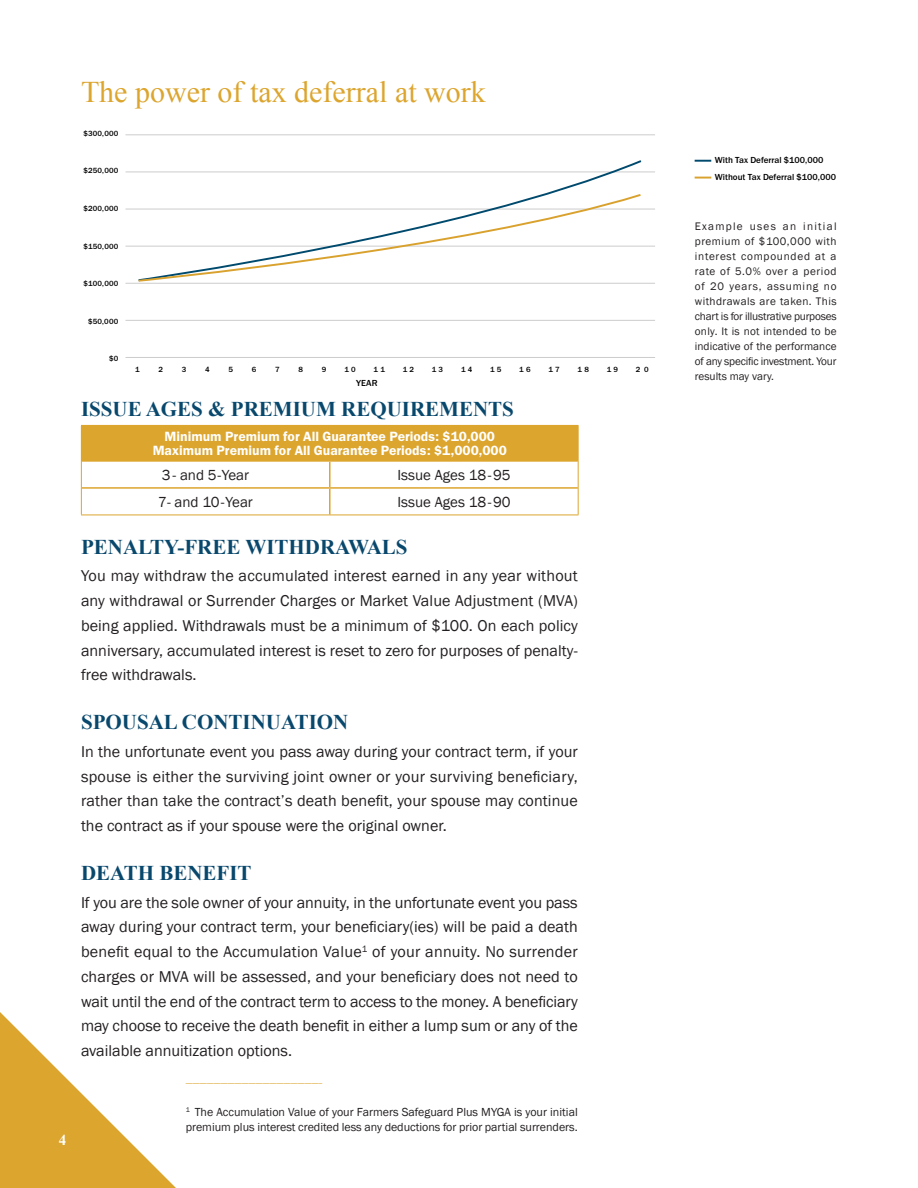
<style>
.page{position:relative;width:918px;height:1188px;background:#fff}
.page>*{position:absolute;margin:0;border:0;box-sizing:border-box;transform-origin:0 0}
.subheads{font:30px "Times New Roman";color:#dca52e}
.sub_sub{font:700 21px "Times New Roman";color:#09486d}
.body_text{font:16.2px/24.8px "Franklin Gothic";color:#231f20;text-align:justify}
.body_text-2{font:15px "Franklin Gothic";color:#231f20}
.t1{font:700 15px "Times New Roman";color:#fff}
.body_text-3{font:13.8px "Franklin Gothic URW Dem";color:#fff}
.disclosure{font:12px/15px "Franklin Gothic";letter-spacing:-.005em;color:#231f20}
.disclosure-2{font:11.25px/15px "Franklin Gothic";letter-spacing:-.015em;color:#231f20;text-align:justify}
.t2{font:500 9.15px/16.8px "Franklin Gothic URW";color:#000}
.t3{font:500 7.8px "Franklin Gothic URW";letter-spacing:.02em;color:#000}
.disclosure-3{font:7.05px "Franklin Gothic";color:#dca52e}
</style>
<div class="page">
<svg style="left:0;top:1012px;width:176px;height:176px"></svg>
<div style="left:81px;top:425px;width:497px;height:36px;background:#dca52e"></div>
<hr style="left:330px;top:425px;width:249px;height:1px;background:#dca52e">
<hr style="left:578px;top:426px;width:1px;height:35px;background:#dca52e">
<hr style="left:82px;top:460px;width:248px;height:2px;background:#dca52e">
<hr style="left:82px;top:487px;width:248px;height:2px;background:#dca52e">
<svg style="left:81px;top:461px;width:1px;height:54px"></svg>
<hr style="left:81px;top:515px;width:249px;height:1px;background:#dca52e">
<hr style="left:330px;top:460px;width:248px;height:2px;background:#dca52e">
<hr style="left:329px;top:462px;width:2px;height:25px;background:#dca52e">
<hr style="left:330px;top:487px;width:248px;height:2px;background:#dca52e">
<hr style="left:329px;top:489px;width:2px;height:26px;background:#dca52e">
<svg style="left:578px;top:461px;width:1px;height:54px"></svg>
<hr style="left:330px;top:515px;width:249px;height:1px;background:#dca52e">
<hr style="left:125px;top:357px;width:530px;height:1px;background:#ccc">
<hr style="left:125px;top:320px;width:530px;height:1px;background:#ccc">
<hr style="left:125px;top:283px;width:530px;height:1px;background:#ccc">
<hr style="left:125px;top:246px;width:530px;height:1px;background:#ccc">
<hr style="left:125px;top:209px;width:530px;height:1px;background:#ccc">
<hr style="left:125px;top:171px;width:530px;height:1px;background:#ccc">
<hr style="left:125px;top:134px;width:530px;height:1px;background:#ccc">
<svg style="left:137px;top:160px;width:506px;height:32px"></svg>
<svg style="left:137px;top:192px;width:506px;height:91px"></svg>
<svg style="left:695px;top:160px;width:16px;height:2px"></svg>
<svg style="left:695px;top:177px;width:16px;height:2px"></svg>
<p class="t1" style="left:59px;top:1129px;width:9px">4</p>
<p class="subheads" style="left:81px;top:72px;width:406px">The power of tax deferral at work</p>
<p class="t3" style="left:83px;top:128px;width:36px">$300,000</p>
<p class="t3" style="left:83px;top:166px;width:36px">$250,000</p>
<p class="t3" style="left:83px;top:204px;width:36px">$200,000</p>
<p class="t3" style="left:83px;top:241px;width:36px">$150,000</p>
<p class="t3" style="left:83px;top:279px;width:36px">$100,000</p>
<p class="t3" style="left:88px;top:316px;width:32px">$50,000</p>
<p class="t3" style="left:109px;top:354px;width:11px">$0</p>
<p class="t3" style="left:135px;top:364px;width:6px">1</p>
<p class="t3" style="left:158px;top:364px;width:6px">2</p>
<p class="t3" style="left:182px;top:364px;width:6px">3</p>
<p class="t3" style="left:205px;top:364px;width:6px">4</p>
<p class="t3" style="left:228px;top:364px;width:6px">5</p>
<p class="t3" style="left:252px;top:364px;width:6px">6</p>
<p class="t3" style="left:275px;top:364px;width:6px">7</p>
<p class="t3" style="left:298px;top:364px;width:6px">8</p>
<p class="t3" style="left:322px;top:364px;width:6px">9</p>
<p class="t3" style="left:344px;top:364px;width:13px">1 0</p>
<p class="t3" style="left:374px;top:364px;width:13px">1 1</p>
<p class="t3" style="left:403px;top:364px;width:13px">1 2</p>
<p class="t3" style="left:432px;top:364px;width:13px">1 3</p>
<p class="t3" style="left:461px;top:364px;width:13px">1 4</p>
<p class="t3" style="left:490px;top:364px;width:13px">1 5</p>
<p class="t3" style="left:519px;top:364px;width:13px">1 6</p>
<p class="t3" style="left:548px;top:364px;width:13px">1 7</p>
<p class="t3" style="left:578px;top:364px;width:13px">1 8</p>
<p class="t3" style="left:607px;top:364px;width:13px">1 9</p>
<p class="t3" style="left:636px;top:364px;width:14px">2 0</p>
<p class="t2" style="left:356px;top:374px;width:23px">YEAR</p>
<p class="sub_sub" style="left:81px;top:395px;width:434px">ISSUE AGES &amp; PREMIUM REQUIREMENTS</p>
<p class="body_text-3" style="left:164px;top:428px;width:332px">Minimum Premium for All Guarantee Periods: $10,000</p>
<p class="body_text-3" style="left:153px;top:442px;width:356px">Maximum Premium for All Guarantee Periods: $1,000,000</p>
<p class="body_text-2" style="left:162px;top:465px;width:89px">3- and 5-Year</p>
<p class="body_text-2" style="left:397px;top:465px;width:115px">Issue Ages 18-95</p>
<p class="body_text-2" style="left:158px;top:492px;width:96px">7- and 10-Year</p>
<p class="body_text-2" style="left:397px;top:492px;width:115px">Issue Ages 18-90</p>
<p class="sub_sub" style="left:81px;top:532px;width:328px">PENALTY-FREE WITHDRAWALS</p>
<p class="body_text" style="left:81px;top:564px;width:498px">You may withdraw the accumulated interest earned in any year without any withdrawal or Surrender Charges or Market Value Adjustment (MVA) being applied. Withdrawals must be a minimum of $100. On each policy anniversary, accumulated interest is reset to zero for purposes of penalty&shy;free withdrawals.</p>
<p class="sub_sub" style="left:81px;top:708px;width:269px">SPOUSAL CONTINUATION</p>
<p class="body_text" style="left:81px;top:739px;width:498px">In the unfortunate event you pass away during your contract term, if your spouse is either the surviving joint owner or your surviving beneficiary, rather than take the contract’s death benefit, your spouse may continue the contract as if your spouse were the original owner.</p>
<p class="sub_sub" style="left:81px;top:858px;width:172px">DEATH BENEFIT</p>
<p class="body_text" style="left:81px;top:890px;width:498px">If you are the sole owner of your annuity, in the unfortunate event you pass away during your contract term, your beneficiary(ies) will be paid a death benefit equal to the Accumulation Value<sup>1</sup> of your annuity. No surrender charges or MVA will be assessed, and your beneficiary does not need to wait until the end of the contract term to access to the money. A beneficiary may choose to receive the death benefit in either a lump sum or any of the available annuitization options.</p>
<p class="disclosure-3" style="left:186px;top:1077px;width:138px">_______________________________________</p>
<p class="disclosure" style="left:186px;top:1105px;width:394px"><sup>1</sup> The Accumulation Value of your Farmers Safeguard Plus MYGA is your initial premium plus interest credited less any deductions for prior partial surrenders.</p>
<p class="t2" style="left:715px;top:152px;width:123px">With Tax Deferral $100,000<br>Without Tax Deferral $100,000</p>
<p class="disclosure-2" style="left:695px;top:219px;width:143px">Example uses an initial premium of $100,000 with interest compounded at a rate of 5.0% over a period of 20 years, assuming no withdrawals are taken. This chart is for illustrative purposes only. It is not intended to be indicative of the performance of any specific investment. Your results may vary.</p>
</div>
